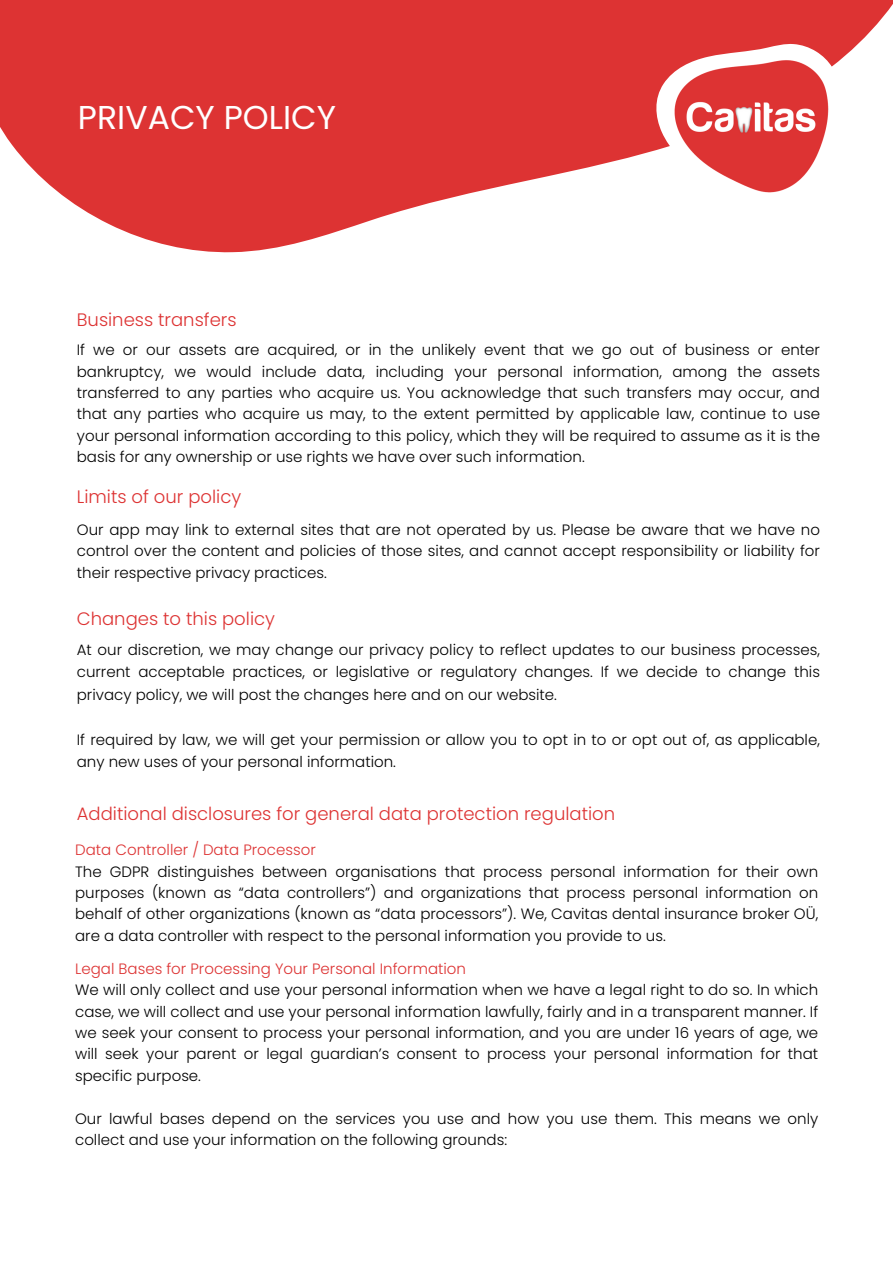
<style>
.page{position:relative;width:893px;height:1264px;background:#fff}
.page>*{position:absolute;margin:0;border:0;box-sizing:border-box;transform-origin:0 0}
.t1{font:33px "Poppins";color:#fff}
.t2{font:300 18px "Poppins";color:#d33}
.t3{font:300 15px/21.3px "Poppins";color:#000;text-align:justify}
.t4{font:300 15px "Poppins";color:#d33}
</style>
<div class="page">
<svg style="left:0;top:0;width:892px;height:253px;fill:#d33"></svg>
<svg style="left:635px;top:0;width:246px;height:240px"></svg>
<img style="left:670px;top:56px;width:161px;height:137px">
<p class="t1" style="left:78px;top:94px;width:259px">PRIVACY POLICY</p>
<p class="t2" style="left:77px;top:307px;width:161px">Business transfers</p>
<p class="t3" style="left:77px;top:339px;width:744px">If we or our assets are acquired, or in the unlikely event that we go out of business or enter bankruptcy, we would include data, including your personal information, among the assets transferred to any parties who acquire us. You acknowledge that such transfers may occur, and that any parties who acquire us may, to the extent permitted by applicable law, continue to use your personal information according to this policy, which they will be required to assume as it is the basis for any ownership or use rights we have over such information.</p>
<p class="t2" style="left:77px;top:484px;width:166px">Limits of our policy</p>
<p class="t3" style="left:77px;top:519px;width:744px">Our app may link to external sites that are not operated by us. Please be aware that we have no control over the content and policies of those sites, and cannot accept responsibility or liability for their respective privacy practices.</p>
<p class="t2" style="left:77px;top:606px;width:200px">Changes to this policy</p>
<p class="t3" style="left:77px;top:638px;width:744px;line-height:22.5px">At our discretion, we may change our privacy policy to reflect updates to our business processes, current acceptable practices, or legislative or regulatory changes. If we decide to change this privacy policy, we will post the changes here and on our website.</p>
<p class="t3" style="left:77px;top:728px;width:744px;line-height:22.5px">If required by law, we will get your permission or allow you to opt in to or opt out of, as applicable, any new uses of your personal information.</p>
<p class="t2" style="left:77px;top:801px;width:539px">Additional disclosures for general data protection regulation</p>
<p class="t4" style="left:75px;top:839px;width:242px">Data Controller / Data Processor</p>
<p class="t3" style="left:75px;top:860px;width:744px">The GDPR distinguishes between organisations that process personal information for their own purposes (known as “data controllers”) and organizations that process personal information on behalf of other organizations (known as “data processors”). We, Cavitas dental insurance broker OÜ, are a data controller with respect to the personal information you provide to us.</p>
<p class="t4" style="left:75px;top:958px;width:392px">Legal Bases for Processing Your Personal Information</p>
<p class="t3" style="left:75px;top:979px;width:744px">We will only collect and use your personal information when we have a legal right to do so. In which case, we will collect and use your personal information lawfully, fairly and in a transparent manner. If we seek your consent to process your personal information, and you are under 16 years of age, we will seek your parent or legal guardian’s consent to process your personal information for that specific purpose.</p>
<p class="t3" style="left:75px;top:1107px;width:744px">Our lawful bases depend on the services you use and how you use them. This means we only collect and use your information on the following grounds:</p>
</div>
